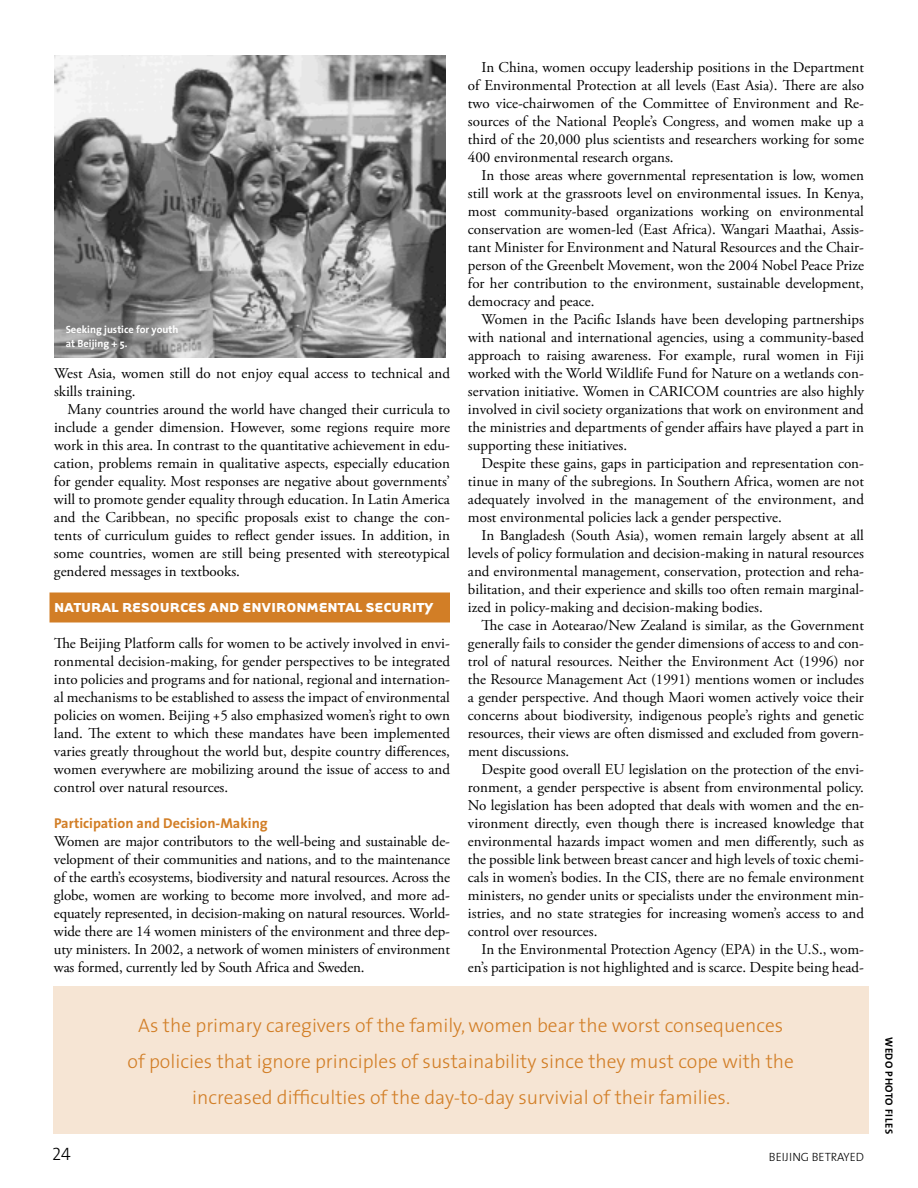
<style>
.page{position:relative;width:918px;height:1188px;background:#fff}
.page>*{position:absolute;margin:0;border:0;box-sizing:border-box;transform-origin:0 0}
.t1{font:300 19.5px/36px "The Sans";color:#d27e26;text-align:center}
.t2{font:18px "The Sans Light Caps";color:#000}
.t3{font:15px/18px "Adobe Garamond Pro";color:#000;text-align:justify}
.t4{font:700 15px "Tarzana Wide";color:#fff}
.t5{font:700 14.25px "The Sans";color:#d27e26}
.t6{font:12px "The Sans Light Caps";color:#000}
.t7{font:700 10.5px/13.5px "The Sans";color:#fff}
.t8{font:10.5px "The Sans Bold Caps";letter-spacing:.05em;color:#000}
</style>
<div class="page">
<div style="left:50px;top:592px;width:400px;height:30px;background:#d27e26"></div>
<div style="left:53px;top:987px;width:815px;height:147px;background:#f6e5d4"></div>
<img style="left:54px;top:55px;width:392px;height:303px">
<p class="t7" style="left:66px;top:323px;width:114px">Seeking justice for youth at Beijing + 5.</p>
<p class="t3" style="left:54px;top:365px;width:397px">West Asia, women still do not enjoy equal access to technical and skills training.</p>
<p class="t3" style="left:54px;top:401px;width:398px;text-indent:14px">Many countries around the world have changed their curricula to include a gender dimension. However, some regions require more work in this area. In contrast to the quantitative achievement in edu&shy;cation, problems remain in qualitative aspects, especially education for gender equality. Most responses are negative about governments’ will to promote gender equality through education. In Latin America and the Caribbean, no specific proposals exist to change the con&shy;tents of curriculum guides to reflect gender issues. In addition, in some countries, women are still being presented with stereotypical gendered messages in textbooks.</p>
<p class="t4" style="left:54px;top:598px;width:381px">NATURAL RESOURCES AND ENVIRONMENTAL SECURITY</p>
<p class="t3" style="left:54px;top:635px;width:398px">The Beijing Platform calls for women to be actively involved in envi&shy;ronmental decision-making, for gender perspectives to be integrated into policies and programs and for national, regional and internation&shy;al mechanisms to be established to assess the impact of environmental policies on women. Beijing +5 also emphasized women’s right to own land. The extent to which these mandates have been implemented varies greatly throughout the world but, despite country differences, women everywhere are mobilizing around the issue of access to and control over natural resources.</p>
<p class="t5" style="left:54px;top:811px;width:215px">Participation and Decision-Making</p>
<p class="t3" style="left:54px;top:833px;width:398px">Women are major contributors to the well-being and sustainable de&shy;velopment of their communities and nations, and to the maintenance of the earth’s ecosystems, biodiversity and natural resources. Across the globe, women are working to become more involved, and more ad&shy;equately represented, in decision-making on natural resources. World&shy;wide there are 14 women ministers of the environment and three dep&shy;uty ministers. In 2002, a network of women ministers of environment was formed, currently led by South Africa and Sweden.</p>
<p class="t3" style="left:468px;top:59px;width:398px;text-indent:13px">In China, women occupy leadership positions in the Department of Environmental Protection at all levels (East Asia). There are also two vice-chairwomen of the Committee of Environment and Re&shy;sources of the National People’s Congress, and women make up a third of the 20,000 plus scientists and researchers working for some 400 environmental research organs.</p>
<p class="t3" style="left:468px;top:167px;width:398px;text-indent:13px">In those areas where governmental representation is low, women still work at the grassroots level on environmental issues. In Kenya, most community-based organizations working on environmental conservation are women-led (East Africa). Wangari Maathai, Assis&shy;tant Minister for Environment and Natural Resources and the Chair&shy;person of the Greenbelt Movement, won the 2004 Nobel Peace Prize for her contribution to the environment, sustainable development, democracy and peace.</p>
<p class="t3" style="left:468px;top:311px;width:398px;text-indent:14px">Women in the Pacific Islands have been developing partnerships with national and international agencies, using a community-based approach to raising awareness. For example, rural women in Fiji worked with the World Wildlife Fund for Nature on a wetlands con&shy;servation initiative. Women in CARICOM countries are also highly involved in civil society organizations that work on environment and the ministries and departments of gender affairs have played a part in supporting these initiatives.</p>
<p class="t3" style="left:468px;top:455px;width:398px;text-indent:13px">Despite these gains, gaps in participation and representation con&shy;tinue in many of the subregions. In Southern Africa, women are not adequately involved in the management of the environment, and most environmental policies lack a gender perspective.</p>
<p class="t3" style="left:468px;top:527px;width:398px;text-indent:13px">In Bangladesh (South Asia), women remain largely absent at all levels of policy formulation and decision-making in natural resources and environmental management, conservation, protection and reha&shy;bilitation, and their experience and skills too often remain marginal&shy;ized in policy-making and decision-making bodies.</p>
<p class="t3" style="left:468px;top:617px;width:398px;text-indent:13px">The case in Aotearao/New Zealand is similar, as the Government generally fails to consider the gender dimensions of access to and con&shy;trol of natural resources. Neither the Environment Act (1996) nor the Resource Management Act (1991) mentions women or includes a gender perspective. And though Maori women actively voice their concerns about biodiversity, indigenous people’s rights and genetic resources, their views are often dismissed and excluded from govern&shy;ment discussions.</p>
<p class="t3" style="left:468px;top:761px;width:398px;text-indent:14px">Despite good overall EU legislation on the protection of the envi&shy;ronment, a gender perspective is absent from environmental policy.<br>No legislation has been adopted that deals with women and the en&shy;vironment directly, even though there is increased knowledge that environmental hazards impact women and men differently, such as the possible link between breast cancer and high levels of toxic chemi&shy;cals in women’s bodies. In the CIS, there are no female environment ministers, no gender units or specialists under the environment min&shy;istries, and no state strategies for increasing women’s access to and control over resources.</p>
<p class="t3" style="left:468px;top:941px;width:398px;text-align:right">In the Environmental Protection Agency (EPA) in the U.S., wom&shy;en’s participation is not highlighted and is scarce. Despite being head-</p>
<h1 class="t1" style="left:127px;top:1006px;width:668px">As the primary caregivers of the family, women bear the worst consequences of policies that ignore principles of sustainability since they must cope with the increased difficulties of the day-to-day survivial of their families.</h1>
<p class="t2" style="left:52px;top:1139px;width:20px">24</p>
<p class="t6" style="left:769px;top:1147px;width:97px">BEIJING BETRAYED</p>
<p class="t8" style="left:898px;top:1037px;width:98px;rotate:90deg">WEDO PHOTO FILES</p>
</div>
